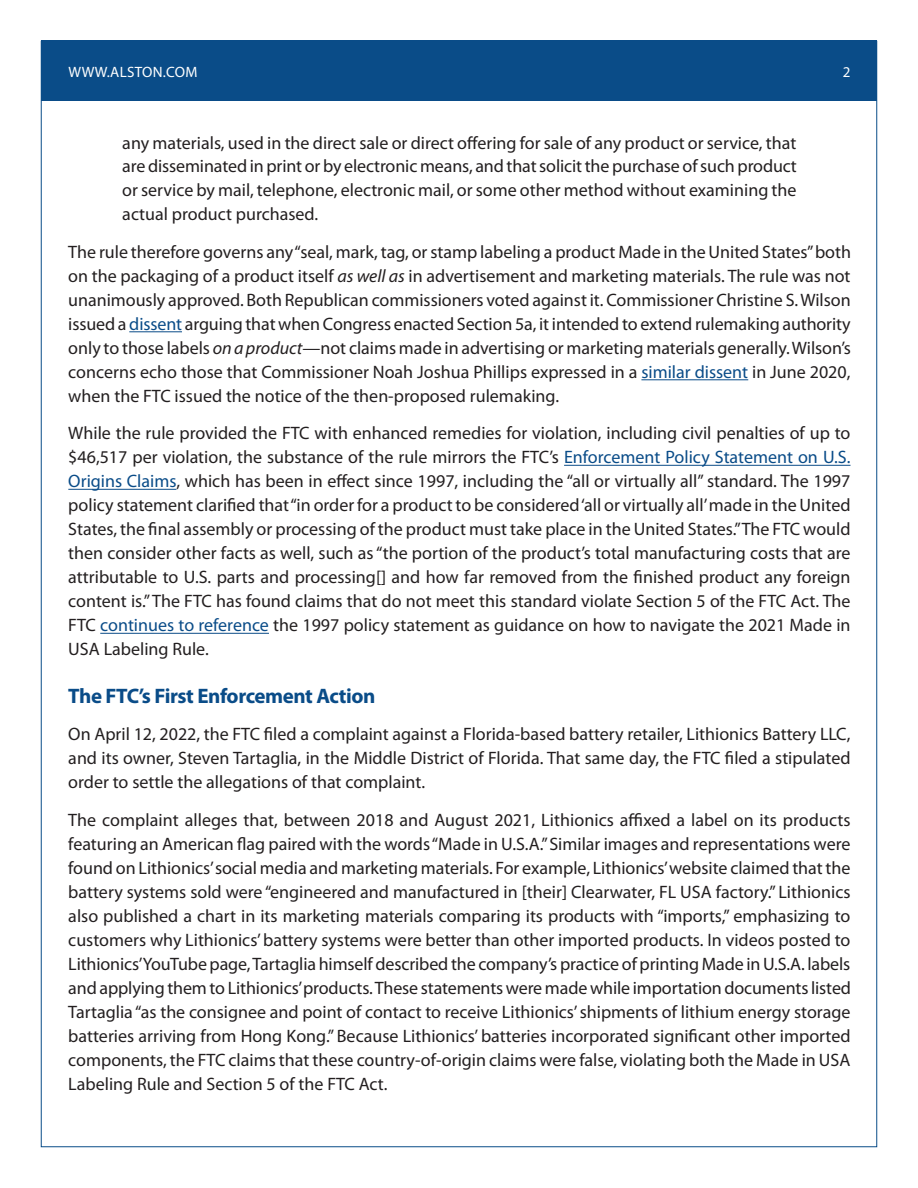
<style>
.page{position:relative;width:918px;height:1188px;background:#fff}
.page>*{position:absolute;margin:0;border:0;box-sizing:border-box;transform-origin:0 0}
.t1{font:700 21px "Myriad Pro";letter-spacing:-.02em;color:#0a4c88}
.t2{font:18px/24px "Myriad Pro";color:#231f20;text-align:justify}
.t3{font:15px "Myriad Pro";letter-spacing:.02em;color:#fff}
.s1{font-style:italic}
.s2{color:#0a4c88}
</style>
<div class="page">
<div style="left:41px;top:40px;width:835px;height:61px;background:#0a4c88"></div>
<hr style="left:129px;top:331px;width:53px;height:1px;background:#0a4c88">
<hr style="left:641px;top:379px;width:107px;height:1px;background:#0a4c88">
<hr style="left:564px;top:465px;width:287px;height:1px;background:#0a4c88">
<hr style="left:68px;top:489px;width:108px;height:1px;background:#0a4c88">
<hr style="left:100px;top:633px;width:169px;height:1px;background:#0a4c88">
<p class="t3" style="left:68px;top:62px;width:130px">WWW.ALSTON.COM</p>
<p class="t3" style="left:843px;top:62px;width:9px">2</p>
<p class="t2" style="left:122px;top:130px;width:676px">any materials, used in the direct sale or direct offering for sale of any product or service, that are disseminated in print or by electronic means, and that solicit the purchase of such product or service by mail, telephone, electronic mail, or some other method without examining the actual product purchased.</p>
<p class="t2" style="left:68px;top:240px;width:784px">The rule therefore governs any “seal, mark, tag, or stamp labeling a product Made in the United States” both on the packaging of a product itself <span class="s1">as well as</span> in advertisement and marketing materials. The rule was not unanimously approved. Both Republican commissioners voted against it. Commissioner Christine S. Wilson issued a <span class="s2">dissent</span> arguing that when Congress enacted Section 5a, it intended to extend rulemaking authority only to those labels <span class="s1">on a product</span>—not claims made in advertising or marketing materials generally. Wilson’s concerns echo those that Commissioner Noah Joshua Phillips expressed in a <span class="s2">similar dissent</span> in June 2020, when the FTC issued the notice of the then-proposed rulemaking.</p>
<p class="t2" style="left:68px;top:421px;width:784px">While the rule provided the FTC with enhanced remedies for violation, including civil penalties of up to $46,517 per violation, the substance of the rule mirrors the FTC’s <span class="s2">Enforcement Policy Statement on U.S.<br>Origins Claims</span>, which has been in effect since 1997, including the “all or virtually all” standard. The 1997 policy statement clarified that “in order for a product to be considered ‘all or virtually all’ made in the United States, the final assembly or processing of the product must take place in the United States.” The FTC would then consider other facts as well, such as “the portion of the product’s total manufacturing costs that are attributable to U.S. parts and processing[] and how far removed from the finished product any foreign content is.” The FTC has found claims that do not meet this standard violate Section 5 of the FTC Act. The FTC <span class="s2">continues to reference</span> the 1997 policy statement as guidance on how to navigate the 2021 Made in USA Labeling Rule.</p>
<p class="t1" style="left:68px;top:682px;width:309px">The FTC’s First Enforcement Action</p>
<p class="t2" style="left:68px;top:722px;width:784px">On April 12, 2022, the FTC filed a complaint against a Florida-based battery retailer, Lithionics Battery LLC, and its owner, Steven Tartaglia, in the Middle District of Florida. That same day, the FTC filed a stipulated order to settle the allegations of that complaint.</p>
<p class="t2" style="left:68px;top:807px;width:784px">The complaint alleges that, between 2018 and August 2021, Lithionics affixed a label on its products featuring an American flag paired with the words “Made in U.S.A.” Similar images and representations were found on Lithionics’ social media and marketing materials. For example, Lithionics’ website claimed that the battery systems sold were “engineered and manufactured in [their] Clearwater, FL USA factory.” Lithionics also published a chart in its marketing materials comparing its products with “imports,” emphasizing to customers why Lithionics’ battery systems were better than other imported products. In videos posted to Lithionics’YouTube page, Tartaglia himself described the company’s practice of printing Made in U.S.A. labels and applying them to Lithionics’products. These statements were made while importation documents listed Tartaglia “as the consignee and point of contact to receive Lithionics’ shipments of lithium energy storage batteries arriving from Hong Kong.” Because Lithionics’ batteries incorporated significant other imported components, the FTC claims that these country-of-origin claims were false, violating both the Made in USA Labeling Rule and Section 5 of the FTC Act.</p>
</div>
